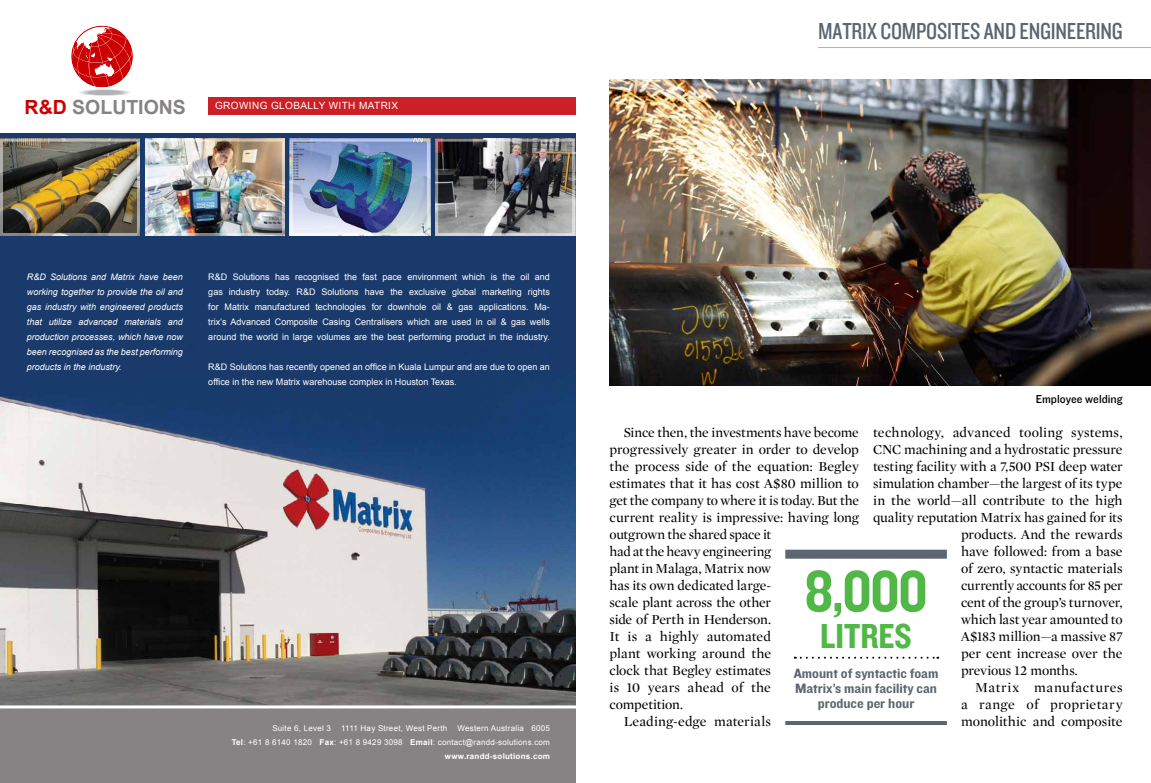
<style>
.page{position:relative;width:1151px;height:783px;background:#fff}
.page>*{position:absolute;margin:0;border:0;box-sizing:border-box;transform-origin:0 0}
.t1{font:60px "Knockout HTF50 Welterweight";color:#51b848}
.t2{font:36px "Knockout HTF50 Welterweight";color:#51b848}
.t3{font:24px "Knockout HTF29 Junior Liteweight";letter-spacing:-.01em;color:#5c6670}
.t4{font:700 19.5px "Arial";color:#868383}
.t5{font:14px "Mercury Display Roman";letter-spacing:-.005em;color:#000}
.t6{font:14px/15px "Knockout HTF51 Middleweight";color:#5c6670;text-align:center}
.t7{font:14px "Mercury Display Roman";letter-spacing:.025em;color:#000}
.t8{font:14px "Mercury Display Roman";letter-spacing:.045em;color:#000}
.t9{font:12px "Knockout HTF31 Junior Middlewt";color:#000}
.t10{font:10px "Arial";letter-spacing:.04em;color:#fff}
.t11{font:9px/15px "Arial";color:#fff;text-align:justify}
.t12{font:italic 9px/15px "Arial";color:#fff;text-align:justify}
.t13{font:8px/14px "Arial";letter-spacing:.03em;color:#fff;text-align:right}
.s1{color:#c00}
.s2{font-weight:700}
</style>
<div class="page">
<img style="left:0;top:134px;width:575px;height:571px">
<img style="left:4px;top:143px;width:132px;height:89px">
<img style="left:149px;top:143px;width:132px;height:89px">
<div style="left:145px;top:139px;width:140px;height:97px;border:3px solid #fff"></div>
<img style="left:294px;top:143px;width:132px;height:89px">
<div style="left:290px;top:139px;width:140px;height:97px;border:3px solid #fff"></div>
<img style="left:439px;top:142px;width:132px;height:90px">
<div style="left:435px;top:138px;width:140px;height:98px;border:3px solid #fff"></div>
<div style="left:0;top:705px;width:575px;height:77px;background:#878384"></div>
<div style="left:208px;top:97px;width:367px;height:17px;background:#cc2027"></div>
<svg style="left:78px;top:89px;width:53px;height:6px"></svg>
<div style="left:79px;top:90px;width:52px;height:5px;background:#f0f0f0;border-radius:50%"></div>
<div style="left:79px;top:90px;width:51px;height:5px;background:#ebebeb;border-radius:50%"></div>
<div style="left:80px;top:90px;width:50px;height:5px;background:#efefef;border-radius:50%"></div>
<div style="left:80px;top:90px;width:49px;height:5px;background:#e5e5e5;border-radius:50%"></div>
<div style="left:81px;top:90px;width:47px;height:5px;background:#d8d8d8;border-radius:50%"></div>
<div style="left:83px;top:90px;width:43px;height:5px;background:#d1d1d1;border-radius:50%"></div>
<div style="left:84px;top:90px;width:42px;height:5px;background:#cfcfcf;border-radius:50%"></div>
<div style="left:84px;top:90px;width:41px;height:5px;background:#cacaca;border-radius:50%"></div>
<div style="left:85px;top:90px;width:39px;height:5px;background:#c5c5c5;border-radius:50%"></div>
<div style="left:87px;top:90px;width:35px;height:5px;background:#b7b7b7;border-radius:50%"></div>
<hr style="left:87px;top:91px;width:35px;height:3px;background:#8a8a8a;border-radius:50%">
<hr style="left:88px;top:91px;width:34px;height:3px;background:#868686;border-radius:50%">
<hr style="left:88px;top:91px;width:33px;height:3px;background:#7d7d7d;border-radius:50%">
<hr style="left:89px;top:91px;width:32px;height:3px;background:#797979;border-radius:50%">
<hr style="left:89px;top:91px;width:31px;height:3px;background:#707070;border-radius:50%">
<hr style="left:90px;top:91px;width:30px;height:3px;background:#6c6c6c;border-radius:50%">
<hr style="left:90px;top:91px;width:29px;height:3px;background:#676767;border-radius:50%">
<svg style="left:71px;top:26px;width:62px;height:62px"></svg>
<img style="left:609px;top:79px;width:542px;height:306px">
<hr style="left:818px;top:47px;width:333px;height:1px;background:#adb3b8">
<div style="left:785px;top:549px;width:162px;height:9px;background:#5c6670"></div>
<svg style="left:795px;top:656px;width:143px;height:2px"></svg>
<svg style="left:785px;top:721px;width:162px;height:3px"></svg>
<h3 class="t4" style="left:25px;top:94px;width:163px"><span class="s1">R&amp;D</span> SOLUTIONS</h3>
<p class="t10" style="left:215px;top:99px;width:185px">GROWING GLOBALLY WITH MATRIX</p>
<h3 class="t3" style="left:818px;top:18px;width:306px">MATRIX COMPOSITES AND ENGINEERING</h3>
<p class="t12" style="left:27px;top:269px;width:157px">R&amp;D Solutions and Matrix have been working together to provide the oil and gas industry with engineered products that utilize advanced materials and production processes, which have now been recognised as the best performing products in the industry.</p>
<p class="t11" style="left:208px;top:269px;width:343px">R&amp;D Solutions has recognised the fast pace environment which is the oil and gas industry today. R&amp;D Solutions have the exclusive global marketing rights for Matrix manufactured technologies for downhole oil &amp; gas applications. Ma&shy;trix’s Advanced Composite Casing Centralisers which are used in oil &amp; gas wells around the world in large volumes are the best performing product in the industry.</p>
<p class="t11" style="left:208px;top:359px;width:343px">R&amp;D Solutions has recently opened an office in Kuala Lumpur and are due to open an office in the new Matrix warehouse complex in Houston Texas.</p>
<p class="t13" style="left:272px;top:721px;width:60px">Suite 6, Level 3</p>
<p class="t13" style="left:341px;top:721px;width:108px">1111 Hay Street, West Perth</p>
<p class="t13" style="left:232px;top:721px;width:320px">Western Australia 6005<br><span class="s2">Tel</span>: +61 8 6140 1820 <span class="s2">Fax</span>: +61 8 9429 3098 <span class="s2">Email</span>: contact@randd-solutions.com <span class="s2">www.randd-solutions.com</span></p>
<p class="t9" style="left:1036px;top:392px;width:88px">Employee welding</p>
<p class="t5" style="left:624px;top:424px;width:237px">Since then, the investments have become</p>
<p class="t5" style="left:609px;top:441px;width:251px">progressively greater in order to develop</p>
<p class="t5" style="left:609px;top:458px;width:251px">the process side of the equation: Begley</p>
<p class="t5" style="left:609px;top:475px;width:251px">estimates that it has cost A$80 million to</p>
<p class="t5" style="left:609px;top:492px;width:251px">get the company to where it is today. But the</p>
<p class="t5" style="left:609px;top:509px;width:251px">current reality is impressive: having long</p>
<p class="t5" style="left:609px;top:526px;width:163px">outgrown the shared space it</p>
<p class="t5" style="left:609px;top:543px;width:163px">had at the heavy engineering</p>
<p class="t5" style="left:609px;top:560px;width:163px">plant in Malaga, Matrix now</p>
<p class="t5" style="left:609px;top:577px;width:163px">has its own dedicated large-</p>
<p class="t5" style="left:609px;top:594px;width:163px">scale plant across the other</p>
<p class="t5" style="left:609px;top:611px;width:163px">side of Perth in Henderson.</p>
<p class="t5" style="left:609px;top:628px;width:163px">It is a highly automated</p>
<p class="t5" style="left:609px;top:645px;width:163px">plant working around the</p>
<p class="t5" style="left:609px;top:662px;width:163px">clock that Begley estimates</p>
<p class="t5" style="left:609px;top:679px;width:163px">is 10 years ahead of the</p>
<p class="t5" style="left:609px;top:696px;width:75px">competition.</p>
<p class="t5" style="left:624px;top:713px;width:149px">Leading-edge materials</p>
<p class="t5" style="left:873px;top:424px;width:251px">technology, advanced tooling systems,</p>
<p class="t5" style="left:873px;top:441px;width:251px">CNC machining and a hydrostatic pressure</p>
<p class="t5" style="left:873px;top:458px;width:251px">testing facility with a 7,500 PSI deep water</p>
<p class="t5" style="left:873px;top:475px;width:251px">simulation chamber—the largest of its type</p>
<p class="t5" style="left:873px;top:492px;width:251px">in the world—all contribute to the high</p>
<p class="t5" style="left:873px;top:509px;width:251px">quality reputation Matrix has gained for its</p>
<p class="t5" style="left:961px;top:526px;width:163px">products. And the rewards</p>
<p class="t5" style="left:961px;top:543px;width:163px">have followed: from a base</p>
<p class="t5" style="left:961px;top:560px;width:163px">of zero, syntactic materials</p>
<p class="t5" style="left:961px;top:577px;width:163px">currently accounts for 85 per</p>
<p class="t5" style="left:961px;top:594px;width:163px">cent of the group’s turnover,</p>
<p class="t5" style="left:961px;top:611px;width:163px">which last year amounted to</p>
<p class="t5" style="left:961px;top:628px;width:163px">A$183 million—a massive 87</p>
<p class="t5" style="left:961px;top:645px;width:163px">per cent increase over the</p>
<p class="t5" style="left:961px;top:662px;width:118px">previous 12 months.</p>
<p class="t8" style="left:975px;top:679px;width:149px">Matrix manufactures</p>
<p class="t7" style="left:961px;top:696px;width:163px">a range of proprietary</p>
<p class="t5" style="left:961px;top:713px;width:163px">monolithic and composite</p>
<h1 class="t1" style="left:804px;top:559px;width:125px">8,000</h1>
<h2 class="t2" style="left:820px;top:617px;width:93px">LITRES</h2>
<p class="t6" style="left:794px;top:666px;width:146px">Amount of syntactic foam<br>Matrix’s main facility can produce per hour</p>
</div>
